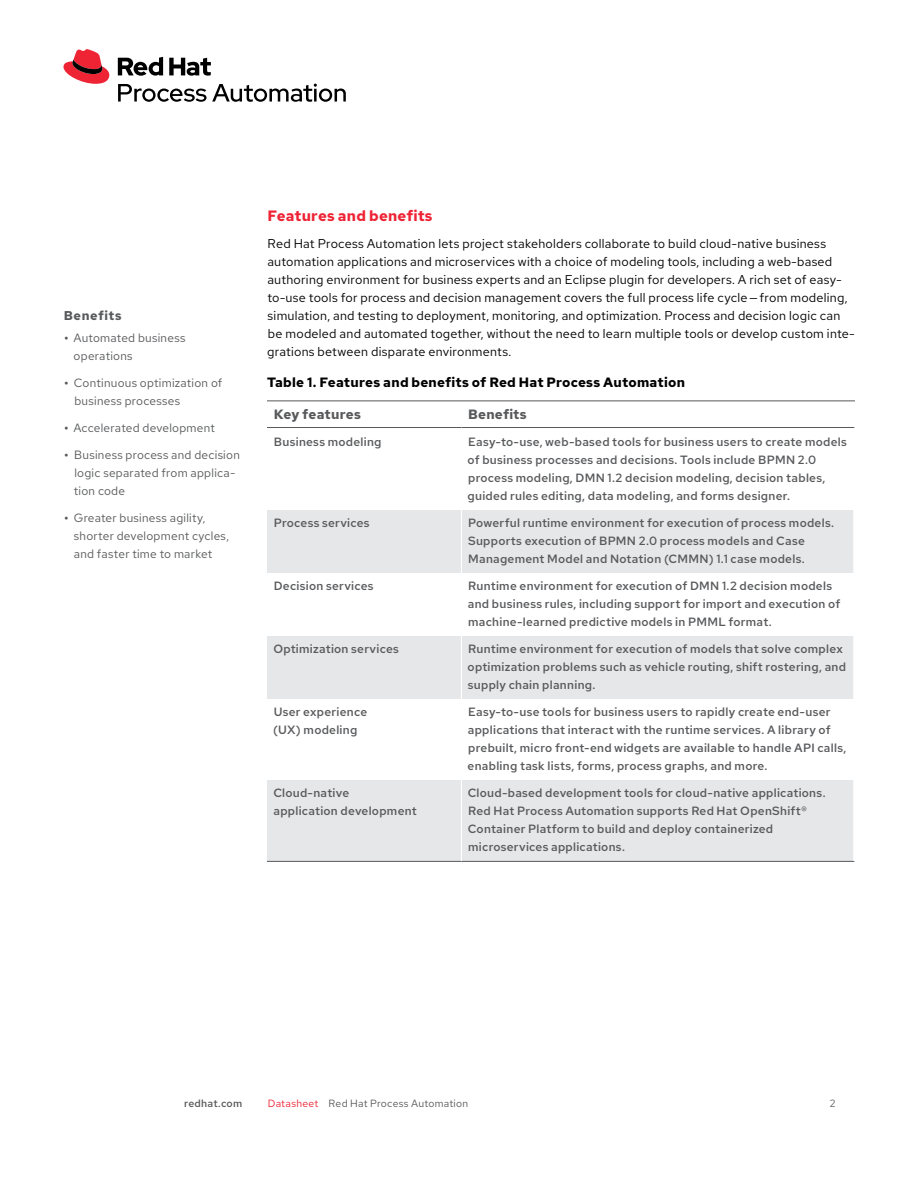
<style>
.page{position:relative;width:918px;height:1188px;background:#fff}
.page>*{position:absolute;margin:0;border:0;box-sizing:border-box;transform-origin:0 0}
.t1{font:700 15px "Red Hat Text";letter-spacing:.01em;color:#ee2435}
.t2{font:700 13.5px "Red Hat Text";letter-spacing:.015em;color:#000}
.t3{font:700 13.5px "Red Hat Text";letter-spacing:.01em;color:#58595b}
.t4{font:12.75px/18px "Red Hat Text";letter-spacing:.015em;color:#000}
.t5{font:700 12.75px "Red Hat Text";letter-spacing:.04em;color:#58595b}
.t6{font:500 12px/18px "Red Hat Text";letter-spacing:.02em;color:#58595b}
.t7{font:12px/18px "Red Hat Text";letter-spacing:.02em;color:#58595b}
.t8{font:10.5px "Red Hat Text";letter-spacing:.025em;color:#58595b}
.t9{font:500 10.5px "Red Hat Text";letter-spacing:.025em;color:#58595b}
.s1{font-weight:700}
.s2{color:#ee2435}
</style>
<div class="page">
<hr style="left:267px;top:400px;width:588px;height:1px;background:#58595b">
<svg style="left:267px;top:510px;width:586px;height:351px;fill:#e6e7e8"></svg>
<hr style="left:267px;top:427px;width:194px;height:1px;background:#58595b">
<hr style="left:461px;top:427px;width:393px;height:1px;background:#58595b">
<hr style="left:267px;top:861px;width:194px;height:1px;background:#58595b">
<hr style="left:461px;top:861px;width:393px;height:1px;background:#58595b">
<hr style="left:461px;top:510px;width:1px;height:63px;background:#fff">
<hr style="left:461px;top:573px;width:1px;height:63px;background:#fff">
<hr style="left:461px;top:636px;width:1px;height:63px;background:#fff">
<hr style="left:461px;top:699px;width:1px;height:81px;background:#fff">
<hr style="left:461px;top:780px;width:1px;height:81px;background:#fff">
<svg style="left:118px;top:84px;width:228px;height:18px"></svg>
<svg style="left:63px;top:49px;width:46px;height:35px"></svg>
<svg style="left:118px;top:57px;width:93px;height:19px"></svg>
<p class="t5" style="left:64px;top:307px;width:59px">Benefits</p>
<p class="t7" style="left:74px;top:329px;width:113px;text-indent:-10px"><span class="s1">•</span> Automated business operations</p>
<p class="t7" style="left:74px;top:374px;width:149px;text-indent:-10px"><span class="s1">•</span> Continuous optimization of business processes</p>
<p class="t7" style="left:64px;top:419px;width:152px"><span class="s1">•</span> Accelerated development</p>
<p class="t7" style="left:74px;top:446px;width:168px;text-indent:-10px"><span class="s1">•</span> Business process and decision logic separated from applica&shy;tion code</p>
<p class="t7" style="left:74px;top:509px;width:157px;text-indent:-10px"><span class="s1">•</span> Greater business agility, shorter development cycles, and faster time to market</p>
<p class="t1" style="left:268px;top:205px;width:167px">Features and benefits</p>
<p class="t4" style="left:267px;top:234px;width:589px">Red Hat Process Automation lets project stakeholders collaborate to build cloud-native business automation applications and microservices with a choice of modeling tools, including a web-based authoring environment for business experts and an Eclipse plugin for developers. A rich set of easy&shy;to-use tools for process and decision management covers the full process life cycle — from modeling, simulation, and testing to deployment, monitoring, and optimization. Process and decision logic can be modeled and automated together, without the need to learn multiple tools or develop custom inte&shy;grations between disparate environments.</p>
<p class="t2" style="left:267px;top:373px;width:419px">Table 1. Features and benefits of Red Hat Process Automation</p>
<p class="t3" style="left:274px;top:405px;width:89px">Key features</p>
<p class="t3" style="left:468px;top:405px;width:60px">Benefits</p>
<p class="t6" style="left:274px;top:432px;width:109px">Business modeling</p>
<p class="t6" style="left:468px;top:432px;width:381px">Easy-to-use, web-based tools for business users to create models of business processes and decisions. Tools include BPMN 2.0 process modeling, DMN 1.2 decision modeling, decision tables, guided rules editing, data modeling, and forms designer.</p>
<p class="t6" style="left:274px;top:513px;width:97px">Process services</p>
<p class="t6" style="left:468px;top:513px;width:367px">Powerful runtime environment for execution of process models.<br>Supports execution of BPMN 2.0 process models and Case<br>Management Model and Notation (CMMN) 1.1 case models.</p>
<p class="t6" style="left:274px;top:576px;width:101px">Decision services</p>
<p class="t6" style="left:468px;top:576px;width:374px">Runtime environment for execution of DMN 1.2 decision models and business rules, including support for import and execution of machine-learned predictive models in PMML format.</p>
<p class="t6" style="left:273px;top:639px;width:127px">Optimization services</p>
<p class="t6" style="left:468px;top:639px;width:380px">Runtime environment for execution of models that solve complex optimization problems such as vehicle routing, shift rostering, and supply chain planning.</p>
<p class="t6" style="left:273px;top:702px;width:96px">User experience (UX) modeling</p>
<p class="t6" style="left:468px;top:702px;width:380px">Easy-to-use tools for business users to rapidly create end-user applications that interact with the runtime services. A library of prebuilt, micro front-end widgets are available to handle API calls, enabling task lists, forms, process graphs, and more.</p>
<p class="t6" style="left:273px;top:783px;width:145px">Cloud-native<br>application development</p>
<p class="t6" style="left:468px;top:783px;width:359px">Cloud-based development tools for cloud-native applications.<br>Red Hat Process Automation supports Red Hat OpenShift® Container Platform to build and deploy containerized microservices applications.</p>
<p class="t9" style="left:184px;top:1096px;width:60px">redhat.com</p>
<p class="t8" style="left:268px;top:1096px;width:202px"><span class="s2">Datasheet</span> Red Hat Process Automation</p>
<p class="t8" style="left:830px;top:1096px;width:7px">2</p>
</div>
